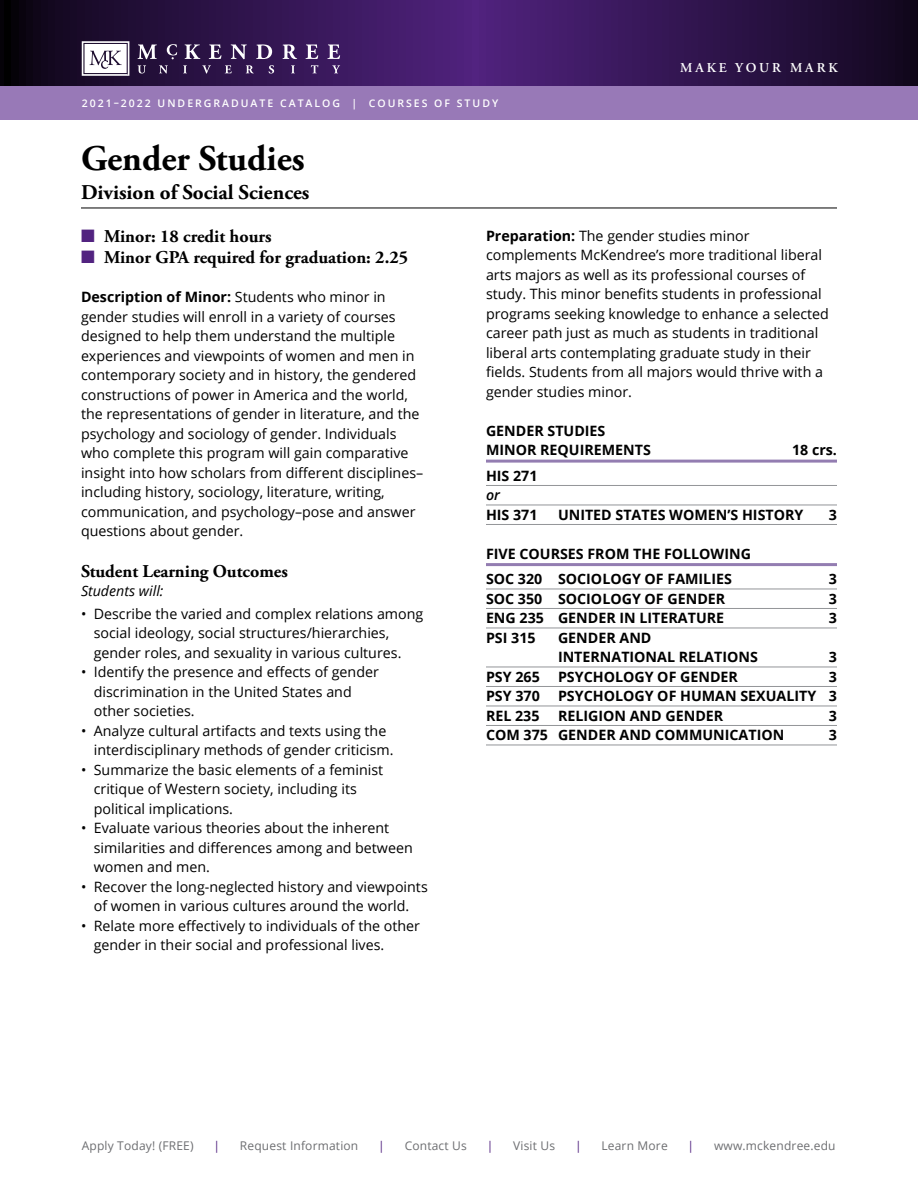
<style>
.page{position:relative;width:918px;height:1188px;background:#fff}
.page>*{position:absolute;margin:0;border:0;box-sizing:border-box;transform-origin:0 0}
.CourseNames24{font:700 36px "Adobe Garamond Pro";color:#000}
.DivisionSpanColumnRu{font:700 21px "Adobe Garamond Pro";color:#000}
.Body_Subs_Bold{font:700 18px "Adobe Garamond Pro";color:#000}
.Body_9_5{font:14.25px/19.5px "Open Sans";color:#000}
.CourseTabsAllCaps9_1{font:700 14.25px/19.5px "Open Sans";color:#000}
.CourseTabsHeadsBold{font:700 14.25px/19.5px "Open Sans";color:#000}
.Body_Ital_space_belo{font:italic 14.25px "Open Sans";color:#000}
.SBItal{font:italic 600 14.25px "Open Sans";color:#000}
.t1{font:600 13.5px "Adobe Garamond Pro";letter-spacing:.215em;color:#fff}
.t2{font:12px "Open Sans";letter-spacing:.015em;color:#6d6e71}
.t3{font:12px "Open Sans";color:#522380}
.t4{font:600 10.5px "Open Sans";letter-spacing:.19em;color:#fff}
.s1{color:#522380}
.s2{font-weight:700}
</style>
<div class="page">
<div style="left:0;top:86px;width:918px;height:34px;background:#9879b7"></div>
<svg style="left:0;top:0;width:918px;height:86px;background:#2f144c"></svg>
<svg style="left:82px;top:41px;width:47px;height:35px"></svg>
<svg style="left:138px;top:44px;width:19px;height:15px"></svg>
<svg style="left:185px;top:44px;width:15px;height:15px"></svg>
<svg style="left:209px;top:44px;width:12px;height:15px"></svg>
<svg style="left:231px;top:44px;width:16px;height:15px"></svg>
<svg style="left:256px;top:44px;width:16px;height:15px"></svg>
<svg style="left:283px;top:44px;width:14px;height:15px"></svg>
<svg style="left:306px;top:44px;width:12px;height:15px"></svg>
<svg style="left:327px;top:44px;width:13px;height:15px"></svg>
<svg style="left:138px;top:65px;width:8px;height:9px"></svg>
<svg style="left:159px;top:65px;width:9px;height:8px"></svg>
<svg style="left:183px;top:65px;width:4px;height:8px"></svg>
<svg style="left:202px;top:65px;width:9px;height:9px"></svg>
<svg style="left:225px;top:65px;width:7px;height:8px"></svg>
<svg style="left:246px;top:65px;width:8px;height:8px"></svg>
<svg style="left:269px;top:65px;width:5px;height:9px"></svg>
<svg style="left:291px;top:65px;width:4px;height:8px"></svg>
<svg style="left:311px;top:65px;width:7px;height:8px"></svg>
<svg style="left:332px;top:65px;width:8px;height:8px"></svg>
<svg style="left:167px;top:44px;width:10px;height:15px"></svg>
<hr style="left:81px;top:208px;width:756px;height:1px;background:#000">
<hr style="left:486px;top:460px;width:351px;height:3px;background:#937db1">
<hr style="left:486px;top:485px;width:351px;height:1px;background:#939598">
<hr style="left:486px;top:505px;width:351px;height:1px;background:#939598">
<hr style="left:486px;top:524px;width:351px;height:1px;background:#939598">
<hr style="left:486px;top:563px;width:351px;height:3px;background:#937db1">
<hr style="left:486px;top:589px;width:351px;height:1px;background:#939598">
<hr style="left:486px;top:608px;width:351px;height:1px;background:#939598">
<hr style="left:486px;top:628px;width:351px;height:1px;background:#939598">
<hr style="left:486px;top:667px;width:351px;height:1px;background:#939598">
<hr style="left:486px;top:686px;width:351px;height:1px;background:#939598">
<hr style="left:486px;top:706px;width:351px;height:1px;background:#939598">
<hr style="left:486px;top:725px;width:351px;height:1px;background:#939598">
<hr style="left:486px;top:745px;width:351px;height:1px;background:#939598">
<p class="t1" style="left:680px;top:60px;width:159px">MAKE YOUR MARK</p>
<p class="t4" style="left:82px;top:96px;width:418px">2021–2022 UNDERGRADUATE CATALOG | COURSES OF STUDY</p>
<p class="CourseNames24" style="left:81px;top:138px;width:225px">Gender Studies</p>
<p class="DivisionSpanColumnRu" style="left:81px;top:180px;width:230px">Division of Social Sciences</p>
<p class="Body_Subs_Bold" style="left:81px;top:226px;width:192px"><span class="s1">■</span> Minor: 18 credit hours</p>
<p class="Body_Subs_Bold" style="left:81px;top:247px;width:329px"><span class="s1">■</span> Minor GPA required for graduation: 2.25</p>
<p class="Body_9_5" style="left:81px;top:287px;width:344px"><span class="s2">Description of Minor:</span> Students who minor in gender studies will enroll in a variety of courses designed to help them understand the multiple experiences and viewpoints of women and men in contemporary society and in history, the gendered constructions of power in America and the world, the representations of gender in literature, and the psychology and sociology of gender. Individuals who complete this program will gain comparative insight into how scholars from different disciplines– including history, sociology, literature, writing, communication, and psychology–pose and answer questions about gender.</p>
<p class="Body_Subs_Bold" style="left:81px;top:560px;width:208px">Student Learning Outcomes</p>
<p class="Body_Ital_space_belo" style="left:81px;top:581px;width:84px">Students will:</p>
<p class="Body_9_5" style="left:94px;top:603px;width:331px;text-indent:-13px">• Describe the varied and complex relations among social ideology, social structures/hierarchies, gender roles, and sexuality in various cultures.</p>
<p class="Body_9_5" style="left:94px;top:662px;width:287px;text-indent:-13px">• Identify the presence and effects of gender discrimination in the United States and other societies.</p>
<p class="Body_9_5" style="left:94px;top:720px;width:301px;text-indent:-13px">• Analyze cultural artifacts and texts using the interdisciplinary methods of gender criticism.</p>
<p class="Body_9_5" style="left:94px;top:759px;width:291px;text-indent:-13px">• Summarize the basic elements of a feminist critique of Western society, including its political implications.</p>
<p class="Body_9_5" style="left:94px;top:818px;width:321px;text-indent:-13px">• Evaluate various theories about the inherent similarities and differences among and between women and men.</p>
<p class="Body_9_5" style="left:81px;top:876px;width:348px;text-align:center">• Recover the long-neglected history and viewpoints of women in various cultures around the world.</p>
<p class="Body_9_5" style="left:94px;top:915px;width:328px;text-indent:-13px">• Relate more effectively to individuals of the other gender in their social and professional lives.</p>
<p class="Body_9_5" style="left:486px;top:225px;width:344px"><span class="s2">Preparation:</span> The gender studies minor complements McKendree’s more traditional liberal arts majors as well as its professional courses of study. This minor benefits students in professional programs seeking knowledge to enhance a selected career path just as much as students in traditional liberal arts contemplating graduate study in their fields. Students from all majors would thrive with a gender studies minor.</p>
<p class="CourseTabsHeadsBold" style="left:486px;top:420px;width:166px">GENDER STUDIES<br>MINOR REQUIREMENTS</p>
<p class="CourseTabsHeadsBold" style="left:792px;top:440px;width:46px">18 crs.</p>
<p class="CourseTabsAllCaps9_1" style="left:486px;top:465px;width:53px">HIS 271</p>
<p class="SBItal" style="left:486px;top:485px;width:15px">or</p>
<p class="CourseTabsAllCaps9_1" style="left:486px;top:504px;width:53px">HIS 371</p>
<p class="CourseTabsAllCaps9_1" style="left:558px;top:504px;width:247px">UNITED STATES WOMEN’S HISTORY</p>
<p class="CourseTabsAllCaps9_1" style="left:829px;top:504px;width:10px">3</p>
<p class="CourseTabsHeadsBold" style="left:486px;top:543px;width:267px">FIVE COURSES FROM THE FOLLOWING</p>
<p class="CourseTabsAllCaps9_1" style="left:486px;top:569px;width:247px">SOC 320 SOCIOLOGY OF FAMILIES</p>
<p class="CourseTabsAllCaps9_1" style="left:829px;top:569px;width:10px">3</p>
<p class="CourseTabsAllCaps9_1" style="left:486px;top:588px;width:241px">SOC 350 SOCIOLOGY OF GENDER</p>
<p class="CourseTabsAllCaps9_1" style="left:829px;top:588px;width:10px">3</p>
<p class="CourseTabsAllCaps9_1" style="left:486px;top:608px;width:240px">ENG 235 GENDER IN LITERATURE</p>
<p class="CourseTabsAllCaps9_1" style="left:829px;top:608px;width:10px">3</p>
<p class="CourseTabsAllCaps9_1" style="left:486px;top:627px;width:51px">PSI 315</p>
<p class="CourseTabsAllCaps9_1" style="left:558px;top:627px;width:201px">GENDER AND<br>INTERNATIONAL RELATIONS</p>
<p class="CourseTabsAllCaps9_1" style="left:829px;top:647px;width:10px">3</p>
<p class="CourseTabsAllCaps9_1" style="left:486px;top:666px;width:55px">PSY 265</p>
<p class="CourseTabsAllCaps9_1" style="left:558px;top:666px;width:182px">PSYCHOLOGY OF GENDER</p>
<p class="CourseTabsAllCaps9_1" style="left:829px;top:666px;width:10px">3</p>
<p class="CourseTabsAllCaps9_1" style="left:486px;top:686px;width:55px">PSY 370</p>
<p class="CourseTabsAllCaps9_1" style="left:558px;top:686px;width:281px">PSYCHOLOGY OF HUMAN SEXUALITY 3</p>
<p class="CourseTabsAllCaps9_1" style="left:486px;top:705px;width:55px">REL 235</p>
<p class="CourseTabsAllCaps9_1" style="left:558px;top:705px;width:167px">RELIGION AND GENDER</p>
<p class="CourseTabsAllCaps9_1" style="left:829px;top:705px;width:10px">3</p>
<p class="CourseTabsAllCaps9_1" style="left:486px;top:725px;width:300px">COM 375 GENDER AND COMMUNICATION</p>
<p class="CourseTabsAllCaps9_1" style="left:829px;top:725px;width:10px">3</p>
<p class="t2" style="left:82px;top:1138px;width:113px">Apply Today! (FREE)</p>
<p class="t3" style="left:213px;top:1138px;width:8px">|</p>
<p class="t2" style="left:240px;top:1138px;width:120px">Request Information</p>
<p class="t3" style="left:378px;top:1138px;width:8px">|</p>
<p class="t2" style="left:405px;top:1138px;width:64px">Contact Us</p>
<p class="t3" style="left:487px;top:1138px;width:8px">|</p>
<p class="t2" style="left:513px;top:1138px;width:43px">Visit Us</p>
<p class="t3" style="left:575px;top:1138px;width:8px">|</p>
<p class="t2" style="left:601px;top:1138px;width:68px">Learn More</p>
<p class="t3" style="left:688px;top:1138px;width:8px">|</p>
<p class="t2" style="left:714px;top:1138px;width:123px">www.mckendree.edu</p>
</div>
